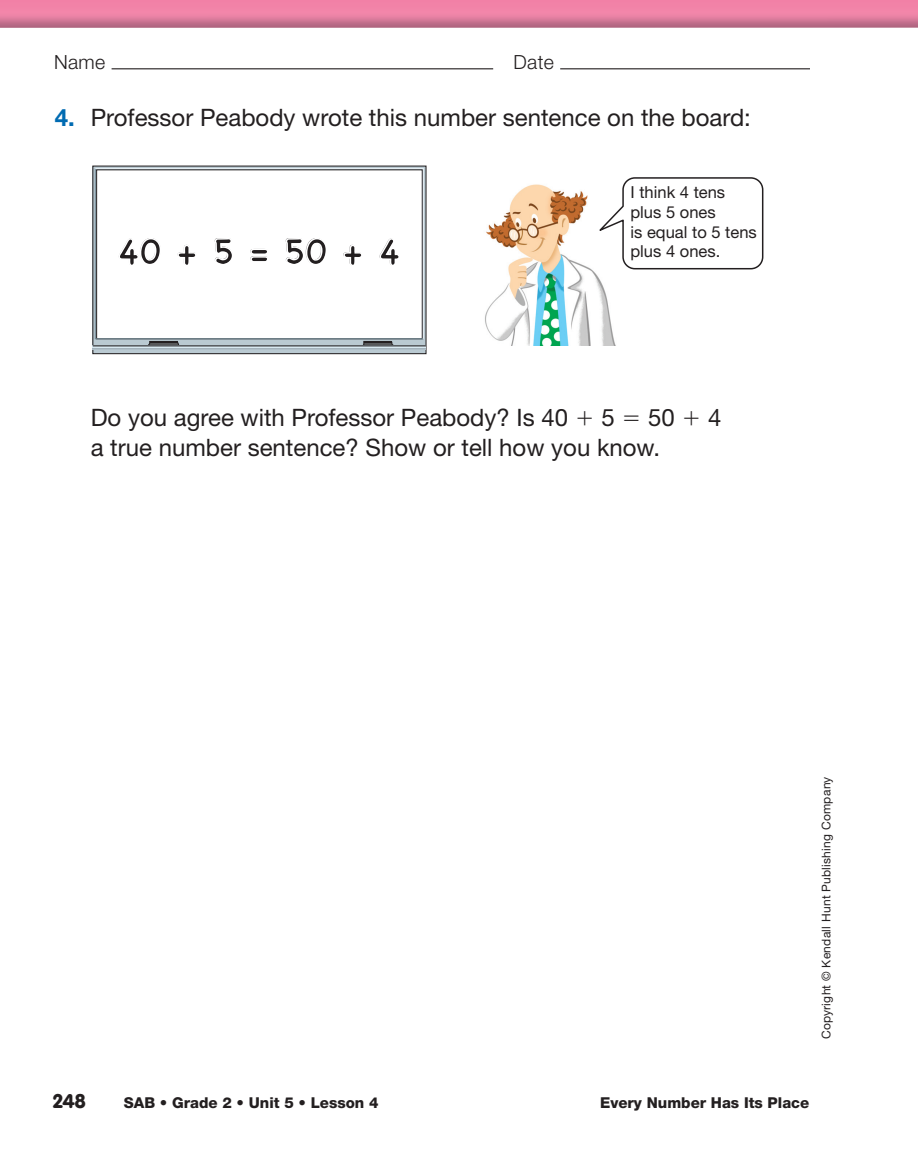
<style>
.page{position:relative;width:918px;height:1176px;background:#fff}
.page>*{position:absolute;margin:0;border:0;box-sizing:border-box;transform-origin:0 0}
.t1{font:700 36px "Chalkboard";color:#231f20}
.t2{font:24px/30px "Helvetica Neue";color:#231f20}
.t3{font:300 19.5px "Helvetica Neue";letter-spacing:.02em;color:#231f20}
.t4{font:900 19.5px "VAG Rounded Std";color:#231f20}
.t5{font:16.5px/19.8px "Helvetica Neue";color:#231f20}
.t6{font:800 15px "Helvetica Neue";color:#231f20}
.t7{font:12px "Helvetica Neue";letter-spacing:.02em;color:#231f20}
.s1{font-weight:700;color:#006bb2}
.s2{font-family:"Mathematical Pi One"}
</style>
<div class="page">
<div style="left:0;top:0;width:918px;height:13px;background:#f282a7"></div>
<img style="left:0;top:13px;width:918px;height:15px">
<hr style="left:112px;top:68px;width:381px;height:1px;background:#231f20">
<hr style="left:560px;top:68px;width:250px;height:1px;background:#231f20">
<img style="left:485px;top:184px;width:131px;height:161px">
<div style="left:93px;top:166px;width:333px;height:187px;background:#bacad2"></div>
<div style="left:92px;top:165px;width:335px;height:189px;border:1px solid #231f20"></div>
<div style="left:94px;top:168px;width:330px;height:172px;background:#fff"></div>
<svg style="left:363px;top:341px;width:31px;height:4px"></svg>
<svg style="left:148px;top:341px;width:32px;height:4px"></svg>
<hr style="left:150px;top:341px;width:27px;height:2px;background:#231f20">
<hr style="left:93px;top:346px;width:333px;height:4px;background:#aab9c2">
<hr style="left:93px;top:346px;width:333px;height:2px;background:#a4b3bc">
<hr style="left:93px;top:346px;width:333px;height:1px;background:#d8e9f1">
<hr style="left:93px;top:345px;width:333px;height:1px;background:#231f20">
<hr style="left:364px;top:341px;width:27px;height:2px;background:#231f20">
<svg style="left:117px;top:237px;width:45px;height:30px"></svg>
<svg style="left:176px;top:243px;width:22px;height:24px"></svg>
<svg style="left:214px;top:237px;width:20px;height:29px"></svg>
<svg style="left:249px;top:247px;width:21px;height:17px"></svg>
<svg style="left:285px;top:237px;width:43px;height:29px"></svg>
<svg style="left:342px;top:243px;width:22px;height:24px"></svg>
<svg style="left:378px;top:237px;width:23px;height:30px"></svg>
<svg style="left:594px;top:177px;width:170px;height:93px"></svg>
<p class="t3" style="left:54px;top:55px;width:53px">Name</p>
<p class="t3" style="left:513px;top:55px;width:42px">Date</p>
<p class="t2" style="left:55px;top:104px;width:698px"><span class="s1">4.</span> Professor Peabody wrote this number sentence on the board:</p>
<h1 class="t1" style="left:117px;top:228px;width:284px">40 + 5 = 50 + 4</h1>
<p class="t5" style="left:631px;top:184px;width:128px">I think 4 tens plus 5 ones<br>is equal to 5 tens plus 4 ones.</p>
<p class="t2" style="left:91px;top:404px;width:526px">Do you agree with Professor Peabody? Is 40 <span class="s2">-</span> 5</p>
<p class="t2" style="left:91px;top:404px;width:632px;text-indent:557px">50 <span class="s2">-</span> 4 a true number sentence? Show or tell how you know.</p>
<p class="t4" style="left:53px;top:1092px;width:34px">248</p>
<p class="t7" style="left:822px;top:1039px;width:264px;rotate:-90deg">Copyright © Kendall Hunt Publishing Company</p>
<p class="t6" style="left:124px;top:1097px;width:256px">SAB • Grade 2 • Unit 5 • Lesson 4</p>
<p class="t6" style="left:600px;top:1097px;width:211px">Every Number Has Its Place</p>
</div>
